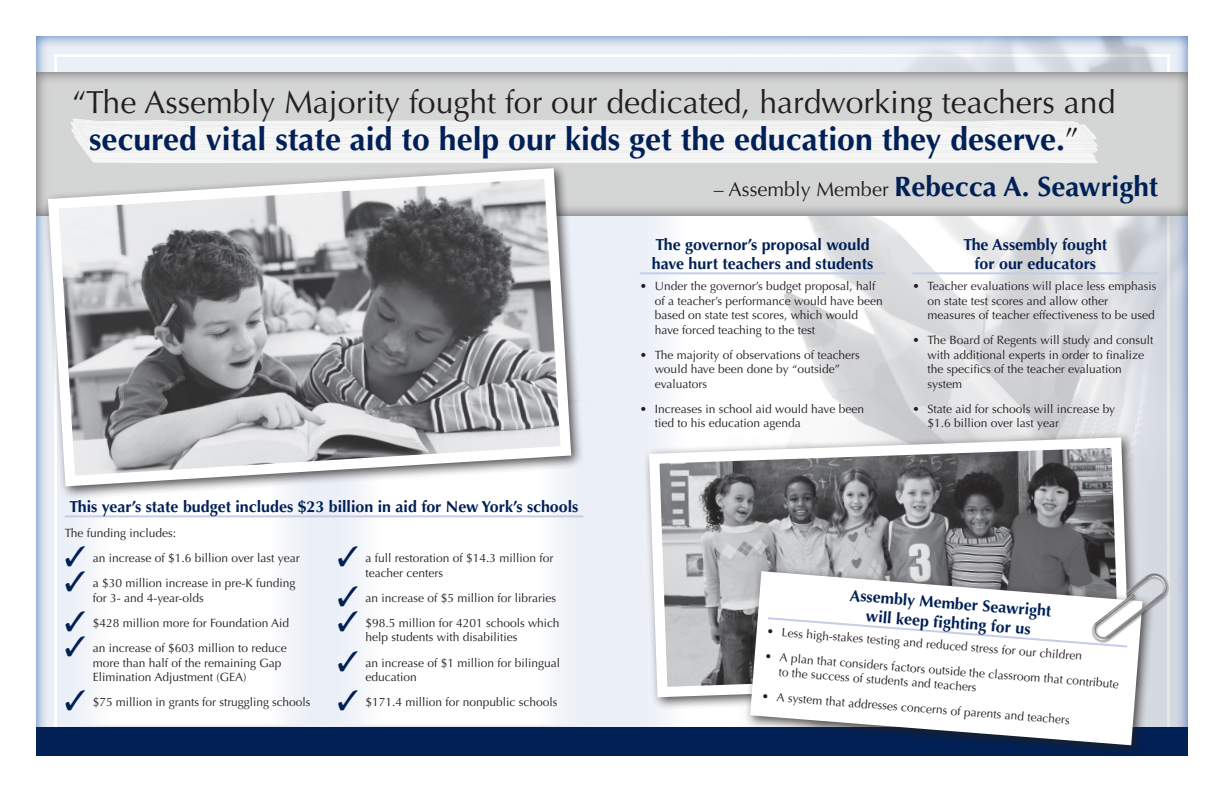
<style>
.page{position:relative;width:1224px;height:792px;background:#fff}
.page>*{position:absolute;margin:0;border:0;box-sizing:border-box;transform-origin:0 0}
.t1{font:32px/37px "Optima";color:#231f20}
.t2{font:700 28px "Optima";color:#002056}
.Body_Header{font:700 16px/19.2px "Optima";color:#002056}
.t3{font:12px/14.4px "Optima";color:#231f20}
.s1{font-weight:700;color:#002056}
.s2{font-weight:400;font-size:20px;color:#231f20}
.s3{color:#002056}
</style>
<div class="page">
<div style="left:36px;top:35px;width:1153px;height:722px;background:#fff;opacity:.9"></div>
<div style="left:630px;top:71px;width:541px;height:667px;background:#f4f6fa"></div>
<img style="left:724px;top:36px;width:464px;height:691px">
<div style="left:324px;top:399px;width:271px;height:330px;background:#231f20;opacity:.75"></div>
<div style="left:35px;top:71px;width:1153px;height:146px;background:#fff;opacity:.75"></div>
<div style="left:54px;top:399px;width:271px;height:330px;background:#231f20;opacity:.75"></div>
<hr style="left:640px;top:272px;width:245px;height:2px;background:#c6cde7">
<hr style="left:912px;top:272px;width:246px;height:2px;background:#c6cde7">
<div style="left:36px;top:727px;width:1152px;height:29px;background:#002056"></div>
<svg style="left:71px;top:119px;width:1028px;height:44px"></svg>
<svg style="left:644px;top:432px;width:491px;height:271px"></svg>
<div style="left:744px;top:565px;width:412px;height:194px;background:#231f20;opacity:.8"></div>
<svg style="left:745px;top:566px;width:403px;height:185px"></svg>
<img style="left:1087px;top:555px;width:91px;height:88px">
<div style="left:42px;top:162px;width:543px;height:338px;background:#231f20;opacity:.8"></div>
<svg style="left:43px;top:163px;width:534px;height:329px;background:#abacae"></svg>
<hr style="left:65px;top:515px;width:518px;height:2px;background:#c6cde7">
<svg style="left:766px;top:616px;width:363px;height:33px"></svg>
<h1 class="t1" style="left:89px;top:84px;width:1028px;text-indent:-17px">“The Assembly Majority fought for our dedicated, hardworking teachers and <span class="s1">secured vital state aid to help our kids get the education they deserve.</span>”</h1>
<p class="t2" style="left:714px;top:171px;width:446px"><span class="s2">– Assembly Member</span> Rebecca A. Seawright</p>
<h3 class="Body_Header" style="left:70px;top:497px;width:510px">This year’s state budget includes $23 billion in aid for New York’s schools</h3>
<p class="t3" style="left:65px;top:526px;width:113px">The funding includes:</p>
<p class="t3" style="left:65px;top:551px;width:236px"><span class="s3">✓</span> an increase of $1.6 billion over last year</p>
<p class="t3" style="left:93px;top:576px;width:204px;text-indent:-28px"><span class="s3">✓</span> a $30 million increase in pre-K funding for 3- and 4-year-olds</p>
<p class="t3" style="left:65px;top:616px;width:226px"><span class="s3">✓</span> $428 million more for Foundation Aid</p>
<p class="t3" style="left:93px;top:641px;width:196px;text-indent:-28px"><span class="s3">✓</span> an increase of $603 million to reduce more than half of the remaining Gap<br>Elimination Adjustment (GEA)</p>
<p class="t3" style="left:65px;top:695px;width:247px"><span class="s3">✓</span> $75 million in grants for struggling schools</p>
<p class="t3" style="left:366px;top:551px;width:189px;text-indent:-28px"><span class="s3">✓</span> a full restoration of $14.3 million for teacher centers</p>
<p class="t3" style="left:338px;top:591px;width:220px"><span class="s3">✓</span> an increase of $5 million for libraries</p>
<p class="t3" style="left:366px;top:616px;width:196px;text-indent:-28px"><span class="s3">✓</span> $98.5 million for 4201 schools which help students with disabilities</p>
<p class="t3" style="left:366px;top:656px;width:196px;text-indent:-28px"><span class="s3">✓</span> an increase of $1 million for bilingual education</p>
<p class="t3" style="left:338px;top:695px;width:221px"><span class="s3">✓</span> $171.4 million for nonpublic schools</p>
<h3 class="Body_Header" style="left:652px;top:235px;width:223px">The governor’s proposal would have hurt teachers and students</h3>
<p class="t3" style="left:655px;top:279px;width:230px;text-indent:-15px">• Under the governor’s budget proposal, half of a teacher’s performance would have been based on state test scores, which would have forced teaching to the test</p>
<p class="t3" style="left:655px;top:348px;width:207px;text-indent:-15px">• The majority of observations of teachers would have been done by “outside” evaluators</p>
<p class="t3" style="left:655px;top:402px;width:211px;text-indent:-15px">• Increases in school aid would have been tied to his education agenda</p>
<h3 class="Body_Header" style="left:963px;top:235px;width:145px;text-align:center">The Assembly fought for our educators</h3>
<p class="t3" style="left:928px;top:279px;width:231px;text-indent:-15px">• Teacher evaluations will place less emphasis on state test scores and allow other measures of teacher effectiveness to be used</p>
<p class="t3" style="left:928px;top:333px;width:227px;text-indent:-15px">• The Board of Regents will study and consult with additional experts in order to finalize the specifics of the teacher evaluation system</p>
<p class="t3" style="left:928px;top:402px;width:189px;text-indent:-15px">• State aid for schools will increase by $1.6 billion over last year</p>
<p class="Body_Header" style="left:850px;top:587px;width:204px;rotate:4deg">Assembly Member Seawright</p>
<h3 class="Body_Header" style="left:867px;top:607px;width:167px;rotate:4deg">will keep fi ghting for us</h3>
<p class="t3" style="left:767px;top:625px;width:318px;rotate:4deg">• Less high-stakes testing and reduced stress for our children</p>
<p class="t3" style="left:780px;top:652px;width:342px;line-height:13.8px;text-indent:-15px;rotate:4deg">• A plan that considers factors outside the classroom that contribute to the success of students and teachers</p>
<p class="t3" style="left:762px;top:690px;width:310px;rotate:4deg">• A system that addresses concerns of parents and teachers</p>
</div>
